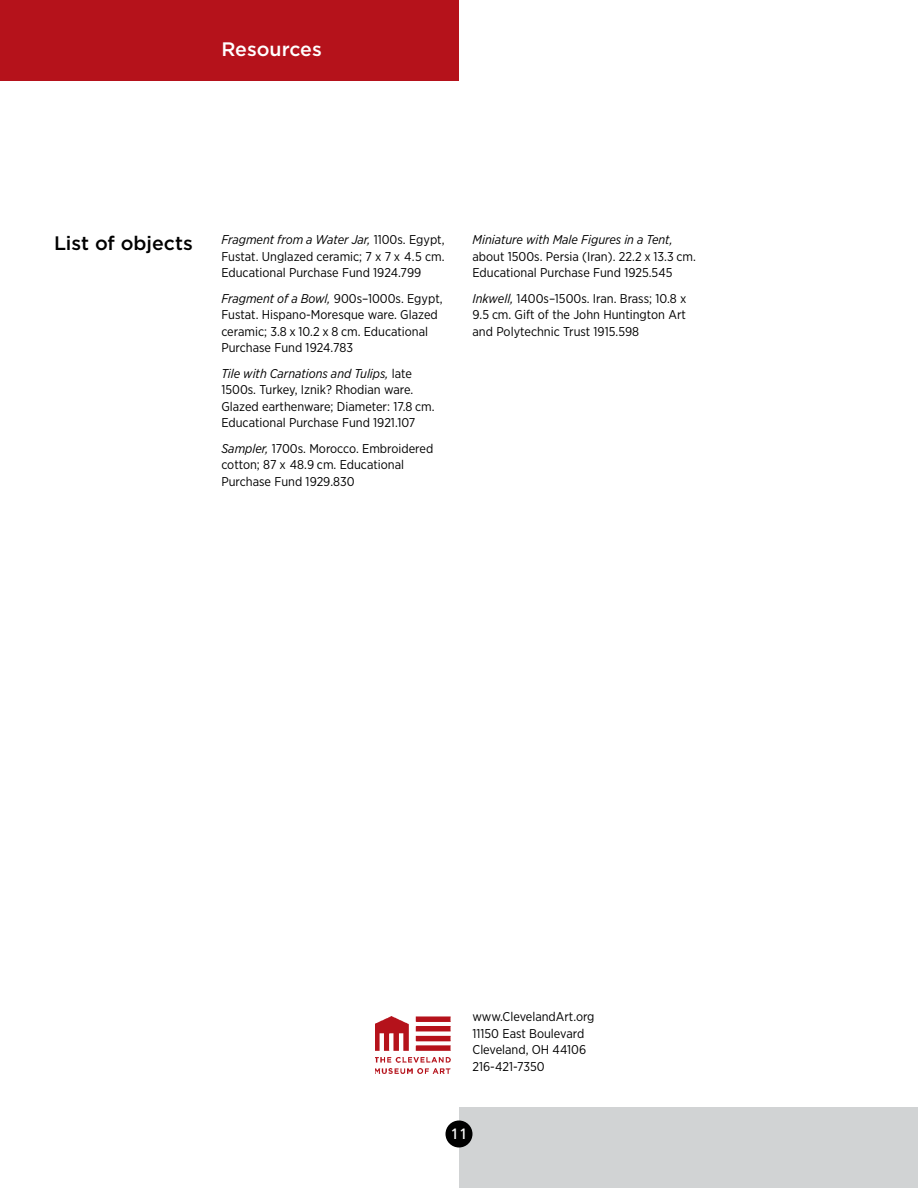
<style>
.page{position:relative;width:918px;height:1188px;background:#fff}
.page>*{position:absolute;margin:0;border:0;box-sizing:border-box;transform-origin:0 0}
.t1{font:500 19.5px "Gotham";color:#000}
.t2{font:500 19.5px "Gotham";color:#fff}
.t3{font:15px "Frutiger";color:#fff}
.t4{font:12.75px/16.5px "Gotham Narrow";color:#000}
.t5{font:italic 12.75px "Gotham Narrow";color:#000}
.s1{font-style:italic}
</style>
<div class="page">
<div style="left:459px;top:1107px;width:459px;height:81px;background:#d1d3d4"></div>
<div style="left:446px;top:1120px;width:26px;height:28px;background:#000;border-radius:50%"></div>
<div style="left:0;top:0;width:459px;height:81px;background:#b5121b"></div>
<img style="left:375px;top:1016px;width:76px;height:58px">
<h1 class="t2" style="left:221px;top:37px;width:102px">Resources</h1>
<h1 class="t1" style="left:54px;top:231px;width:141px">List of objects</h1>
<p class="t4" style="left:221px;top:231px;width:225px;text-align:justify"><span class="s1">Fragment from a Water Jar,</span> 1100s. Egypt, Fustat. Unglazed ceramic; 7 x 7 x 4.5 cm.<br>Educational Purchase Fund 1924.799</p>
<p class="t4" style="left:221px;top:290px;width:223px"><span class="s1">Fragment of a Bowl,</span> 900s–1000s. Egypt, Fustat. Hispano-Moresque ware. Glazed ceramic; 3.8 x 10.2 x 8 cm. Educational Purchase Fund 1924.783</p>
<p class="t4" style="left:221px;top:365px;width:215px"><span class="s1">Tile with Carnations and Tulips,</span> late 1500s. Turkey, Iznik? Rhodian ware.<br>Glazed earthenware; Diameter: 17.8 cm.<br>Educational Purchase Fund 1921.107</p>
<p class="t4" style="left:221px;top:440px;width:213px"><span class="s1">Sampler,</span> 1700s. Morocco. Embroidered cotton; 87 x 48.9 cm. Educational<br>Purchase Fund 1929.830</p>
<p class="t5" style="left:472px;top:232px;width:202px">Miniature with Male Figures in a Tent,</p>
<p class="t4" style="left:472px;top:248px;width:225px">about 1500s. Persia (Iran). 22.2 x 13.3 cm.<br>Educational Purchase Fund 1925.545</p>
<p class="t4" style="left:472px;top:290px;width:216px;text-align:justify"><span class="s1">Inkwell,</span> 1400s–1500s. Iran. Brass; 10.8 x 9.5 cm. Gift of the John Huntington Art and Polytechnic Trust 1915.598</p>
<p class="t4" style="left:472px;top:1009px;width:124px">www.ClevelandArt.org<br>11150 East Boulevard<br>Cleveland, OH 44106<br>216-421-7350</p>
<p class="t3" style="left:451px;top:1125px;width:18px">11</p>
</div>
